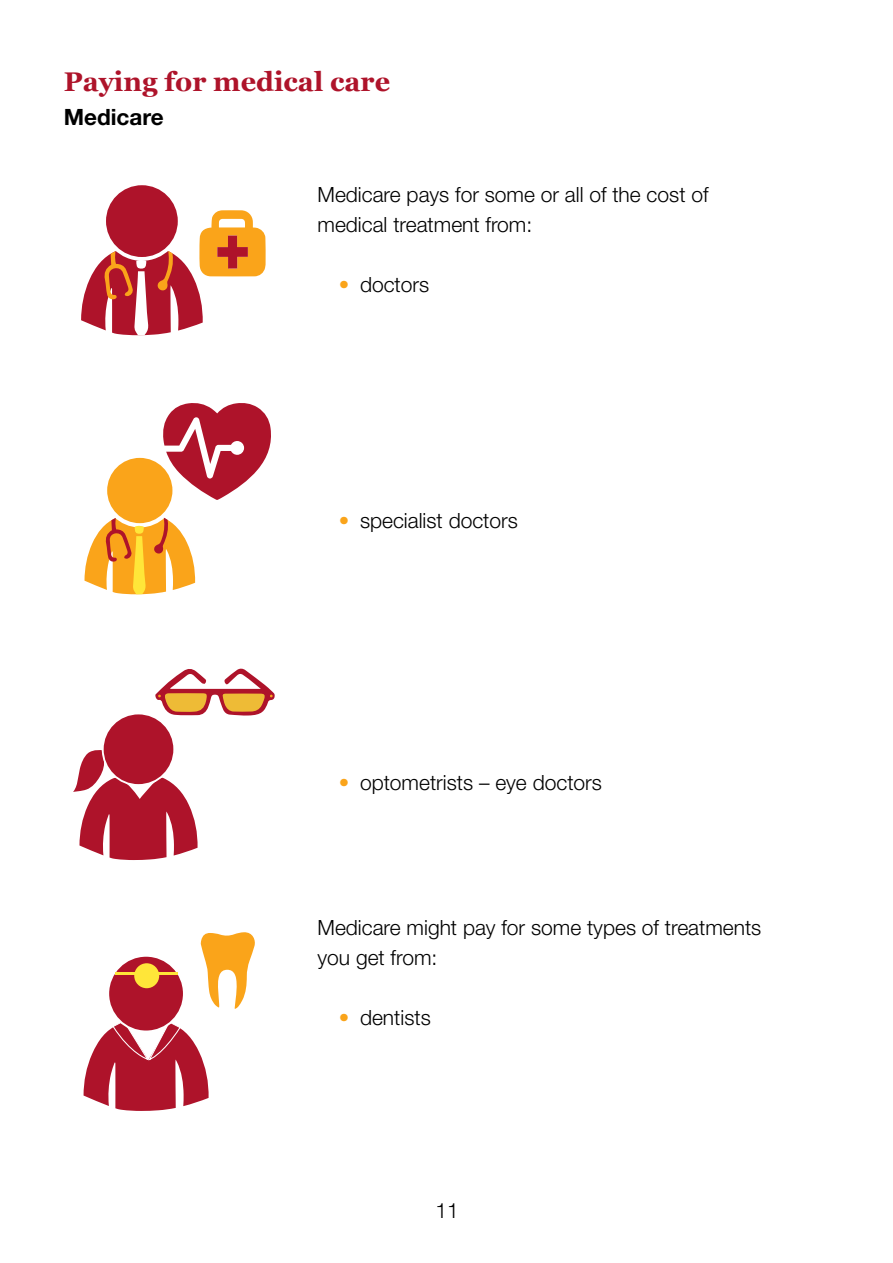
<style>
.page{position:relative;width:893px;height:1263px;background:#fff}
.page>*{position:absolute;margin:0;border:0;box-sizing:border-box;transform-origin:0 0}
.t1{font:700 27px "Georgia";color:#ae132a}
.t2{font:700 22.5px "Helvetica Neue LT Std";color:#000}
.t3{font:300 21px/30px "Helvetica Neue LT Std";color:#000}
.s1{color:#faa41a}
</style>
<div class="page">
<svg style="left:81px;top:185px;width:185px;height:151px"></svg>
<svg style="left:84px;top:403px;width:187px;height:192px"></svg>
<svg style="left:73px;top:668px;width:202px;height:193px"></svg>
<svg style="left:83px;top:932px;width:172px;height:179px"></svg>
<div style="left:134px;top:963px;width:25px;height:25px;background:#ffe639;border-radius:50%"></div>
<hr style="left:115px;top:972px;width:62px;height:3px;background:#ffe639">
<p class="t1" style="left:64px;top:61px;width:328px">Paying for medical care</p>
<p class="t2" style="left:64px;top:103px;width:101px">Medicare</p>
<p class="t3" style="left:317px;top:179px;width:392px">Medicare pays for some or all of the cost of medical treatment from:</p>
<p class="t3" style="left:339px;top:269px;width:92px"><span class="s1">•</span> doctors</p>
<p class="t3" style="left:339px;top:505px;width:181px"><span class="s1">•</span> specialist doctors</p>
<p class="t3" style="left:339px;top:767px;width:265px"><span class="s1">•</span> optometrists – eye doctors</p>
<p class="t3" style="left:317px;top:912px;width:445px">Medicare might pay for some types of treatments you get from:</p>
<p class="t3" style="left:339px;top:1002px;width:94px"><span class="s1">•</span> dentists</p>
<p class="t3" style="left:435px;top:1195px;width:25px">11</p>
</div>
